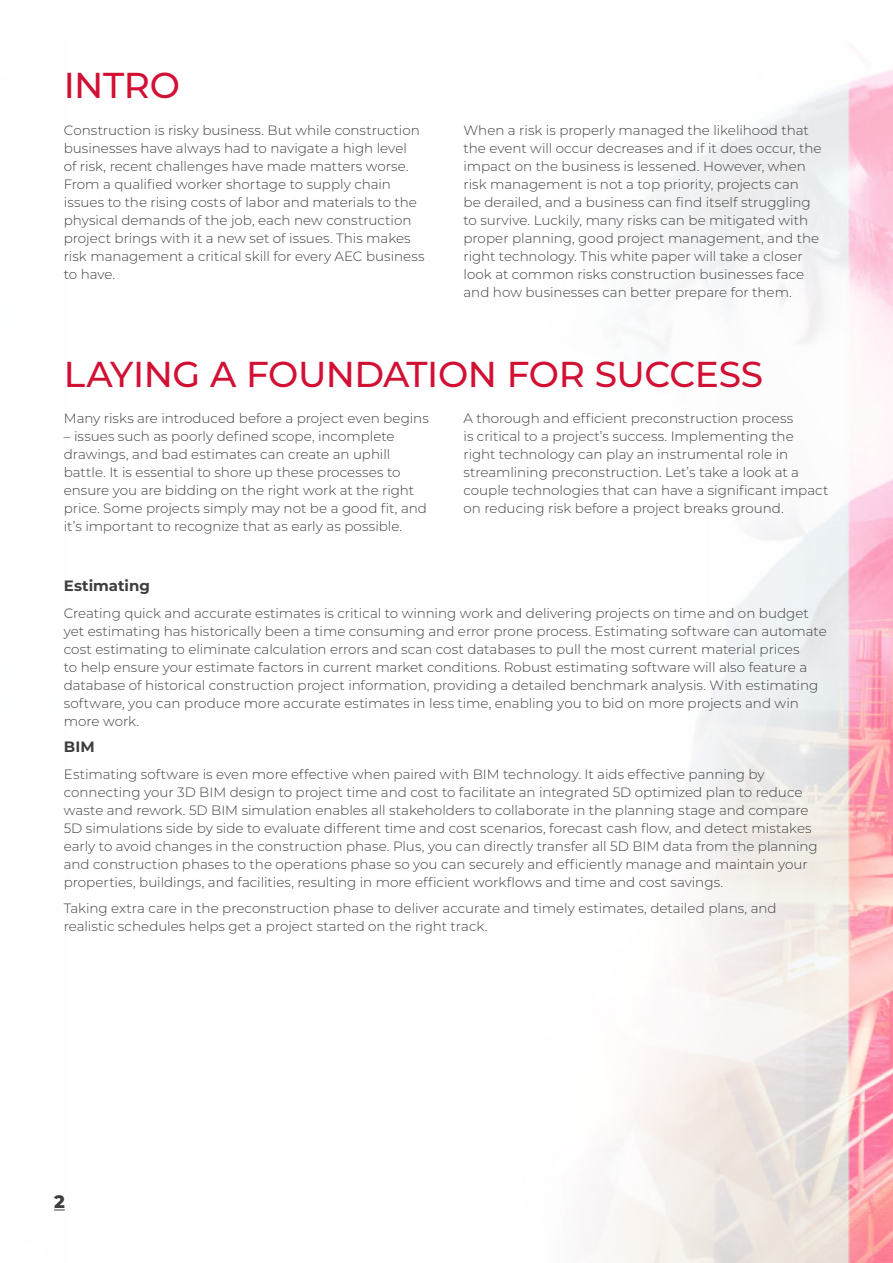
<style>
.page{position:relative;width:893px;height:1263px;background:#fff}
.page>*{position:absolute;margin:0;border:0;box-sizing:border-box;transform-origin:0 0}
.Headline_-_Red__28_3{font:500 36px "Montserrat";letter-spacing:-.01em;color:#d21034}
.t1{font:800 18px "Montserrat";color:#3e3e3f}
.Enumeration_-_blue{font:700 15px "Montserrat";color:#3e3e3f}
.Enumeration_-_blue-2{font:300 13.5px/18px "Montserrat";color:#3e3e3f}
</style>
<div class="page">
<img style="left:54px;top:62px;width:839px;height:1201px">
<p class="Headline_-_Red__28_3" style="left:64px;top:60px;width:118px">INTRO</p>
<p class="Enumeration_-_blue-2" style="left:64px;top:120px;width:362px">Construction is risky business. But while construction businesses have always had to navigate a high level<br>of risk, recent challenges have made matters worse.<br>From a qualified worker shortage to supply chain issues to the rising costs of labor and materials to the physical demands of the job, each new construction project brings with it a new set of issues. This makes risk management a critical skill for every AEC business to have.</p>
<p class="Enumeration_-_blue-2" style="left:463px;top:120px;width:360px">When a risk is properly managed the likelihood that the event will occur decreases and if it does occur, the impact on the business is lessened. However, when risk management is not a top priority, projects can<br>be derailed, and a business can find itself struggling to survive. Luckily, many risks can be mitigated with proper planning, good project management, and the right technology. This white paper will take a closer look at common risks construction businesses face and how businesses can better prepare for them.</p>
<p class="Headline_-_Red__28_3" style="left:64px;top:349px;width:701px">LAYING A FOUNDATION FOR SUCCESS</p>
<p class="Enumeration_-_blue-2" style="left:64px;top:409px;width:366px">Many risks are introduced before a project even begins</p>
<p class="Enumeration_-_blue-2" style="left:64px;top:427px;width:365px">– issues such as poorly defined scope, incomplete drawings, and bad estimates can create an uphill battle. It is essential to shore up these processes to ensure you are bidding on the right work at the right price. Some projects simply may not be a good fit, and it’s important to recognize that as early as possible.</p>
<p class="Enumeration_-_blue-2" style="left:463px;top:409px;width:366px">A thorough and efficient preconstruction process<br>is critical to a project’s success. Implementing the right technology can play an instrumental role in streamlining preconstruction. Let’s take a look at a couple technologies that can have a significant impact on reducing risk before a project breaks ground.</p>
<p class="Enumeration_-_blue" style="left:64px;top:575px;width:88px">Estimating</p>
<p class="Enumeration_-_blue-2" style="left:64px;top:603px;width:764px">Creating quick and accurate estimates is critical to winning work and delivering projects on time and on budget yet estimating has historically been a time consuming and error prone process. Estimating software can automate cost estimating to eliminate calculation errors and scan cost databases to pull the most current material prices<br>to help ensure your estimate factors in current market conditions. Robust estimating software will also feature a database of historical construction project information, providing a detailed benchmark analysis. With estimating software, you can produce more accurate estimates in less time, enabling you to bid on more projects and win more work.</p>
<p class="Enumeration_-_blue" style="left:64px;top:736px;width:33px">BIM</p>
<p class="Enumeration_-_blue-2" style="left:64px;top:764px;width:755px">Estimating software is even more effective when paired with BIM technology. It aids effective panning by connecting your 3D BIM design to project time and cost to facilitate an integrated 5D optimized plan to reduce waste and rework. 5D BIM simulation enables all stakeholders to collaborate in the planning stage and compare 5D simulations side by side to evaluate different time and cost scenarios, forecast cash flow, and detect mistakes early to avoid changes in the construction phase. Plus, you can directly transfer all 5D BIM data from the planning and construction phases to the operations phase so you can securely and efficiently manage and maintain your properties, buildings, and facilities, resulting in more efficient workflows and time and cost savings.</p>
<p class="Enumeration_-_blue-2" style="left:64px;top:899px;width:714px">Taking extra care in the preconstruction phase to deliver accurate and timely estimates, detailed plans, and realistic schedules helps get a project started on the right track.</p>
<p class="t1" style="left:54px;top:1188px;width:12px">2</p>
</div>
